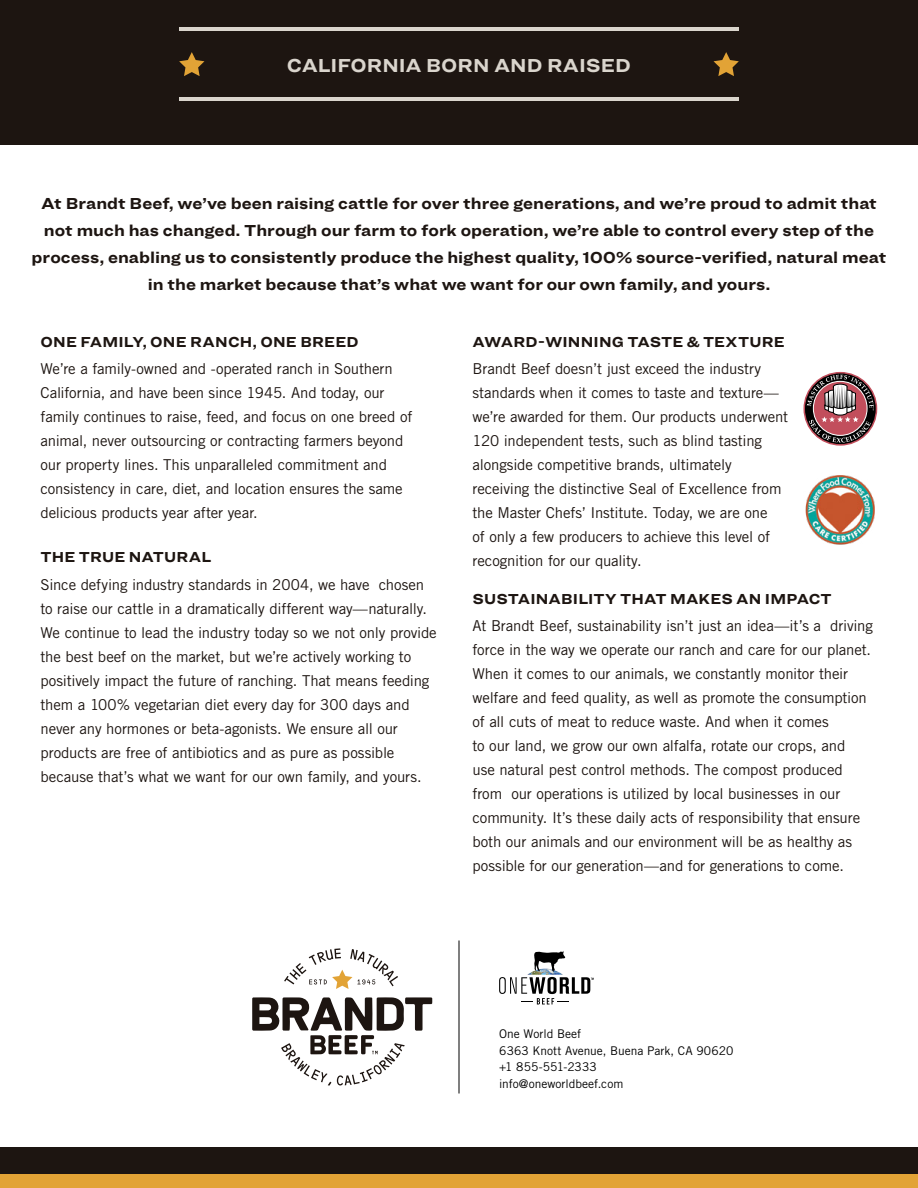
<style>
.page{position:relative;width:918px;height:1188px;background:#fff}
.page>*{position:absolute;margin:0;border:0;box-sizing:border-box;transform-origin:0 0}
.t1{font:700 19.5px "Ringside Wide";color:#dad5cd}
.t2{font:700 16.5px/27px "Ringside Wide";color:#1d1511;text-align:center}
.t3{font:15px/24px "Trade Gothic LT Std";letter-spacing:-.01em;color:#1d1511}
.t4{font:700 15px "Ringside Wide";letter-spacing:.005em;color:#1d1511}
.t5{font:12px/16.5px "Trade Gothic LT Std";color:#000}
</style>
<div class="page">
<svg style="left:252px;top:997px;width:180px;height:89px"></svg>
<svg style="left:284px;top:948px;width:114px;height:41px"></svg>
<hr style="left:459px;top:940px;width:1px;height:154px;background:#000">
<svg style="left:499px;top:951px;width:95px;height:53px"></svg>
<div style="left:0;top:0;width:918px;height:145px;background:#1d1511"></div>
<div style="left:0;top:1148px;width:918px;height:40px;background:#1d1511"></div>
<div style="left:0;top:1174px;width:918px;height:14px;background:#e2a336"></div>
<svg style="left:179px;top:52px;width:25px;height:24px"></svg>
<svg style="left:714px;top:52px;width:25px;height:24px"></svg>
<hr style="left:179px;top:97px;width:560px;height:4px;background:#dad5cd">
<hr style="left:179px;top:27px;width:560px;height:4px;background:#dad5cd">
<div style="left:803px;top:372px;width:74px;height:74px;border:2px solid #c24e5c;border-radius:50%"></div>
<svg style="left:807px;top:372px;width:67px;height:71px"></svg>
<img style="left:805px;top:475px;width:70px;height:70px">
<h1 class="t1" style="left:287px;top:50px;width:346px">CALIFORNIA BORN AND RAISED</h1>
<p class="t2" style="left:32px;top:189px;width:856px">At Brandt Beef, we’ve been raising cattle for over three generations, and we’re proud to admit that not much has changed. Through our farm to fork operation, we’re able to control every step of the process, enabling us to consistently produce the highest quality, 100% source-verified, natural meat in the market because that’s what we want for our own family, and yours.</p>
<p class="t4" style="left:40px;top:330px;width:320px">ONE FAMILY, ONE RANCH, ONE BREED</p>
<p class="t3" style="left:40px;top:357px;width:373px">We’re a family-owned and -operated ranch in Southern California, and have been since 1945. And today, our family continues to raise, feed, and focus on one breed of animal, never outsourcing or contracting farmers beyond our property lines. This unparalleled commitment and consistency in care, diet, and location ensures the same delicious products year after year.</p>
<p class="t4" style="left:40px;top:546px;width:172px">THE TRUE NATURAL</p>
<p class="t3" style="left:40px;top:572px;width:398px">Since defying industry standards in 2004, we have chosen to raise our cattle in a dramatically different way—naturally.<br>We continue to lead the industry today so we not only provide the best beef on the market, but we’re actively working to positively impact the future of ranching. That means feeding them a 100% vegetarian diet every day for 300 days and never any hormones or beta-agonists. We ensure all our products are free of antibiotics and as pure as possible because that’s what we want for our own family, and yours.</p>
<p class="t4" style="left:472px;top:330px;width:314px">AWARD-WINNING TASTE &amp; TEXTURE</p>
<p class="t3" style="left:472px;top:357px;width:317px">Brandt Beef doesn’t just exceed the industry standards when it comes to taste and texture— we’re awarded for them. Our products underwent 120 independent tests, such as blind tasting alongside competitive brands, ultimately receiving the distinctive Seal of Excellence from the Master Chefs’ Institute. Today, we are one<br>of only a few producers to achieve this level of recognition for our quality.</p>
<p class="t4" style="left:472px;top:587px;width:361px">SUSTAINABILITY THAT MAKES AN IMPACT</p>
<p class="t3" style="left:472px;top:613px;width:402px">At Brandt Beef, sustainability isn’t just an idea—it’s a driving force in the way we operate our ranch and care for our planet.<br>When it comes to our animals, we constantly monitor their welfare and feed quality, as well as promote the consumption of all cuts of meat to reduce waste. And when it comes<br>to our land, we grow our own alfalfa, rotate our crops, and<br>use natural pest control methods. The compost produced from our operations is utilized by local businesses in our community. It’s these daily acts of responsibility that ensure both our animals and our environment will be as healthy as possible for our generation—and for generations to come.</p>
<p class="t5" style="left:499px;top:1025px;width:236px">One World Beef<br>6363 Knott Avenue, Buena Park, CA 90620 +1 855-551-2333<br>info@oneworldbeef.com</p>
</div>
